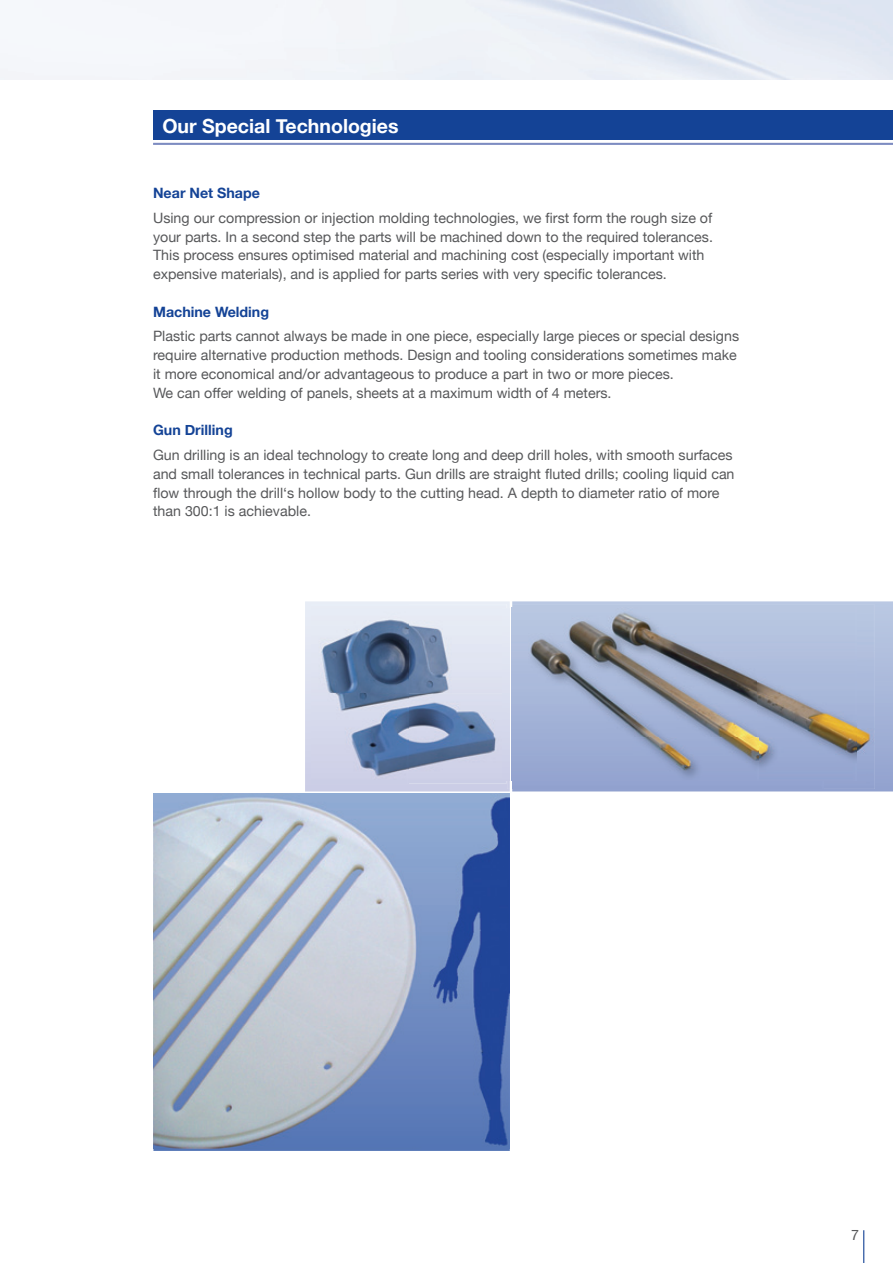
<style>
.page{position:relative;width:893px;height:1263px;background:#fff}
.page>*{position:absolute;margin:0;border:0;box-sizing:border-box;transform-origin:0 0}
.t1{font:700 19.5px "Helvetica Neue";color:#fff}
.t2{font:14.25px/18.8px "Helvetica Neue";color:#57585a}
.t3{font:700 14.25px "Helvetica Neue";color:#144396}
</style>
<div class="page">
<div style="left:153px;top:111px;width:740px;height:29px;background:#144396"></div>
<hr style="left:153px;top:143px;width:740px;height:2px;background:#7d8cc1">
<img style="left:153px;top:794px;width:357px;height:354px">
<svg style="left:305px;top:601px;width:205px;height:190px;background:#d6d9ec"></svg>
<img style="left:311px;top:604px;width:196px;height:179px">
<svg style="left:512px;top:601px;width:381px;height:190px;background:#abb9db"></svg>
<img style="left:503px;top:608px;width:320px;height:172px">
<img style="left:507px;top:605px;width:5px;height:184px">
<img style="left:512px;top:605px;width:363px;height:46px">
<img style="left:823px;top:651px;width:52px;height:138px">
<div style="left:512px;top:780px;width:311px;height:9px;background:#93a3d0"></div>
<hr style="left:863px;top:1230px;width:1px;height:33px;background:#144396">
<h1 class="t1" style="left:162px;top:108px;width:238px">Our Special Technologies</h1>
<p class="t3" style="left:153px;top:180px;width:108px">Near Net Shape</p>
<p class="t2" style="left:153px;top:207px;width:561px">Using our compression or injection molding technologies, we first form the rough size of your parts. In a second step the parts will be machined down to the required tolerances.<br>This process ensures optimised material and machining cost (especially important with expensive materials), and is applied for parts series with very specific tolerances.</p>
<p class="t3" style="left:153px;top:299px;width:118px">Machine Welding</p>
<p class="t2" style="left:153px;top:326px;width:588px">Plastic parts cannot always be made in one piece, especially large pieces or special designs require alternative production methods. Design and tooling considerations sometimes make it more economical and/or advantageous to produce a part in two or more pieces.<br>We can offer welding of panels, sheets at a maximum width of 4 meters.</p>
<p class="t3" style="left:153px;top:417px;width:81px">Gun Drilling</p>
<p class="t2" style="left:153px;top:444px;width:583px">Gun drilling is an ideal technology to create long and deep drill holes, with smooth surfaces and small tolerances in technical parts. Gun drills are straight fluted drills; cooling liquid can flow through the drill‘s hollow body to the cutting head. A depth to diameter ratio of more than 300:1 is achievable.</p>
<p class="t2" style="left:851px;top:1225px;width:9px">7</p>
</div>
